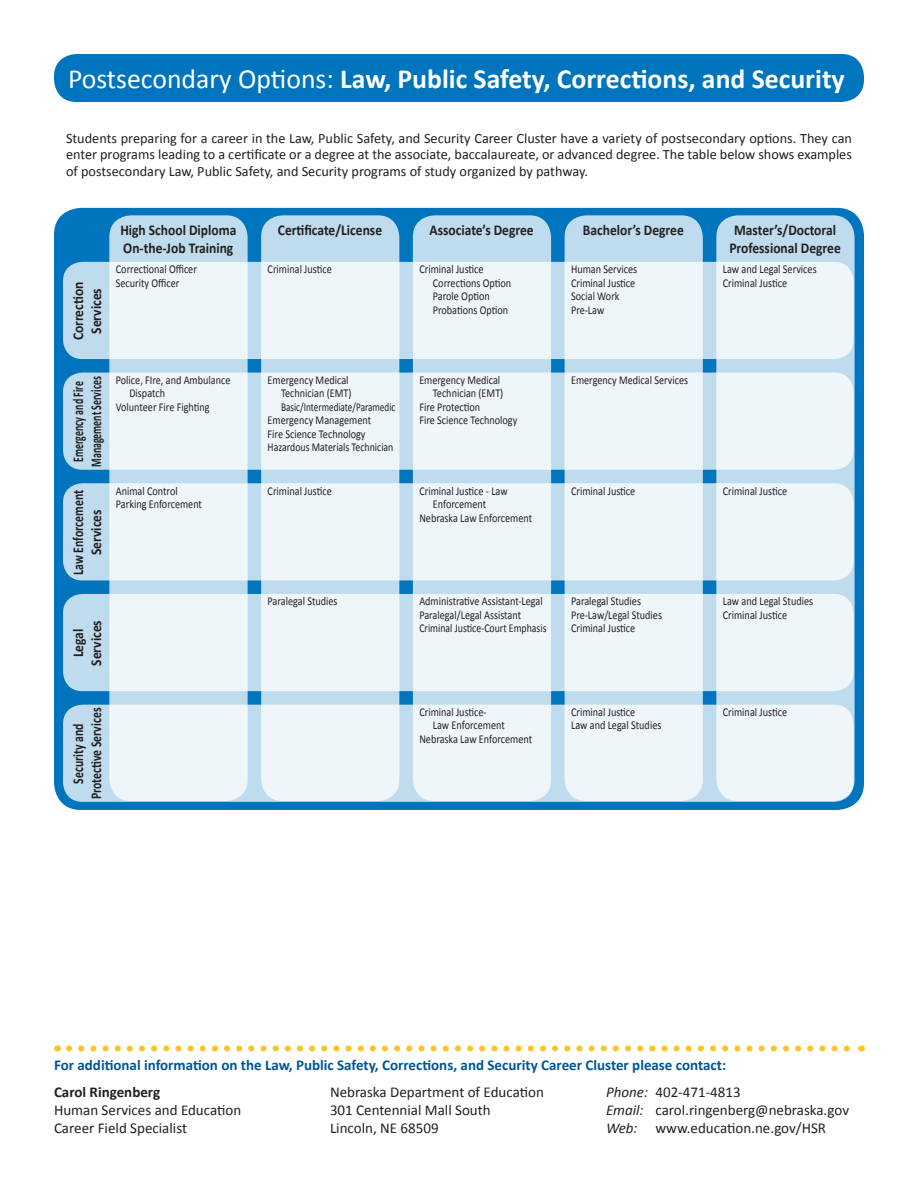
<style>
.page{position:relative;width:918px;height:1188px;background:#fff}
.page>*{position:absolute;margin:0;border:0;box-sizing:border-box;transform-origin:0 0}
.t1{font:700 27.75px "Calibri";color:#fff}
.Body{font:15px "Calibri";color:#231f20}
.Body-2{font:700 15px "Calibri";color:#231f20;scale:.9 1}
.Body-3{font:700 15px "Calibri";color:#005595}
.Body-4{font:700 15px/18px "Calibri";color:#231f20;text-align:center;scale:.66 1}
.Body-5{font:700 15px "Calibri";color:#231f20;scale:.78 1}
.Body-6{font:700 15px/18px "Calibri";color:#231f20;text-align:center;scale:.79 1}
.Body-7{font:700 15px "Calibri";color:#231f20}
.Body-8{font:14.25px/16.5px "Calibri";color:#231f20;text-align:justify}
.Chart_Text{font:12px "Calibri";color:#231f20;scale:.85 1}
.Chart_Text-2{font:12px "Calibri";color:#231f20;scale:.82 1}
.Chart_Text-3{font:12px "Calibri";color:#231f20;scale:.77 1}
.s1{font-weight:400}
.s2{font-style:italic}
</style>
<div class="page">
<div style="left:54px;top:54px;width:810px;height:48px;background:#0075bd;border-radius:22px"></div>
<div style="left:54px;top:208px;width:810px;height:602px;background:#0075bd;border-radius:27px"></div>
<div style="left:109px;top:215px;width:139px;height:586px;background:#bfdcee;border-radius:22px"></div>
<div style="left:261px;top:215px;width:138px;height:586px;background:#bfdcee;border-radius:22px"></div>
<div style="left:413px;top:215px;width:138px;height:586px;background:#bfdcee;border-radius:22px"></div>
<div style="left:565px;top:215px;width:138px;height:586px;background:#bfdcee;border-radius:22px"></div>
<div style="left:716px;top:215px;width:139px;height:586px;background:#bfdcee;border-radius:22px"></div>
<svg style="left:63px;top:262px;width:791px;height:97px;background:#e8f2f8"></svg>
<svg style="left:63px;top:373px;width:791px;height:97px;background:#e8f2f8"></svg>
<svg style="left:63px;top:483px;width:791px;height:97px;background:#e8f2f8"></svg>
<svg style="left:63px;top:594px;width:791px;height:97px;background:#e8f2f8"></svg>
<svg style="left:63px;top:705px;width:791px;height:97px;background:#e7f2f8"></svg>
<svg style="left:69px;top:1046px;width:781px;height:6px"></svg>
<p class="t1" style="left:68px;top:61px;width:778px"><span class="s1">Postsecondary Options:</span> Law, Public Safety, Corrections, and Security</p>
<p class="Body-8" style="left:66px;top:130px;width:787px">Students preparing for a career in the Law, Public Safety, and Security Career Cluster have a variety of postsecondary options. They can enter programs leading to a certificate or a degree at the associate, baccalaureate, or advanced degree. The table below shows examples of postsecondary Law, Public Safety, and Security programs of study organized by pathway.</p>
<p class="Body-2" style="left:69px;top:340px;width:67px;rotate:-90deg">Correction</p>
<p class="Body-2" style="left:87px;top:334px;width:52px;rotate:-90deg">Services</p>
<p class="Body-2" style="left:120px;top:221px;width:130px">High School Diploma</p>
<p class="Body-2" style="left:123px;top:239px;width:124px">On-the-Job Training</p>
<p class="Chart_Text" style="left:116px;top:262px;width:97px">Correctional Officer</p>
<p class="Chart_Text" style="left:116px;top:275px;width:76px">Security Officer</p>
<p class="Body-4" style="left:69px;top:467px;width:139px;rotate:-90deg">Emergency and Fire<br>Management Services</p>
<p class="Body-6" style="left:69px;top:575px;width:109px;rotate:-90deg">Law Enforcement<br>Services</p>
<p class="Chart_Text" style="left:116px;top:372px;width:136px">Police, FIre, and Ambulance</p>
<p class="Chart_Text" style="left:129px;top:386px;width:44px">Dispatch</p>
<p class="Chart_Text" style="left:116px;top:399px;width:112px">Volunteer Fire Fighting</p>
<p class="Chart_Text" style="left:116px;top:483px;width:74px">Animal Control</p>
<p class="Chart_Text" style="left:116px;top:496px;width:103px">Parking Enforcement</p>
<p class="Body-2" style="left:69px;top:657px;width:33px;rotate:-90deg">Legal</p>
<p class="Body-2" style="left:87px;top:666px;width:52px;rotate:-90deg">Services</p>
<p class="Body-5" style="left:87px;top:799px;width:119px;rotate:-90deg">Protective Services</p>
<p class="Body-5" style="left:69px;top:784px;width:79px;rotate:-90deg">Security and</p>
<p class="Body-2" style="left:278px;top:221px;width:117px">Certificate/License</p>
<p class="Body-2" style="left:430px;top:221px;width:117px">Associate’s Degree</p>
<p class="Body-2" style="left:583px;top:221px;width:114px">Bachelor’s Degree</p>
<p class="Body-2" style="left:734px;top:221px;width:115px">Master’s/Doctoral</p>
<p class="Body-2" style="left:729px;top:239px;width:125px">Professional Degree</p>
<p class="Chart_Text" style="left:268px;top:262px;width:77px">Criminal Justice</p>
<p class="Chart_Text" style="left:419px;top:262px;width:77px">Criminal Justice</p>
<p class="Chart_Text" style="left:433px;top:275px;width:94px">Corrections Option</p>
<p class="Chart_Text" style="left:433px;top:289px;width:68px">Parole Option</p>
<p class="Chart_Text" style="left:433px;top:302px;width:90px">Probations Option</p>
<p class="Chart_Text" style="left:571px;top:262px;width:79px">Human Services</p>
<p class="Chart_Text" style="left:571px;top:275px;width:77px">Criminal Justice</p>
<p class="Chart_Text" style="left:571px;top:289px;width:59px">Social Work</p>
<p class="Chart_Text" style="left:571px;top:302px;width:41px">Pre-Law</p>
<p class="Chart_Text" style="left:723px;top:262px;width:112px">Law and Legal Services</p>
<p class="Chart_Text" style="left:723px;top:275px;width:77px">Criminal Justice</p>
<p class="Chart_Text" style="left:268px;top:372px;width:97px">Emergency Medical</p>
<p class="Chart_Text" style="left:281px;top:386px;width:84px">Technician (EMT)</p>
<p class="Chart_Text-3" style="left:281px;top:399px;width:150px">Basic/Intermediate/Paramedic</p>
<p class="Chart_Text" style="left:268px;top:413px;width:123px">Emergency Management</p>
<p class="Chart_Text" style="left:268px;top:426px;width:117px">Fire Science Technology</p>
<p class="Chart_Text-2" style="left:268px;top:440px;width:155px">Hazardous Materials Technician</p>
<p class="Chart_Text" style="left:268px;top:483px;width:77px">Criminal Justice</p>
<p class="Chart_Text" style="left:419px;top:372px;width:97px">Emergency Medical</p>
<p class="Chart_Text" style="left:433px;top:386px;width:84px">Technician (EMT)</p>
<p class="Chart_Text" style="left:419px;top:399px;width:73px">Fire Protection</p>
<p class="Chart_Text" style="left:419px;top:413px;width:117px">Fire Science Technology</p>
<p class="Chart_Text" style="left:419px;top:483px;width:105px">Criminal Justice - Law</p>
<p class="Chart_Text" style="left:433px;top:496px;width:64px">Enforcement</p>
<p class="Chart_Text" style="left:419px;top:510px;width:134px">Nebraska Law Enforcement</p>
<p class="Chart_Text" style="left:571px;top:372px;width:139px">Emergency Medical Services</p>
<p class="Chart_Text" style="left:571px;top:483px;width:77px">Criminal Justice</p>
<p class="Chart_Text" style="left:723px;top:483px;width:77px">Criminal Justice</p>
<p class="Chart_Text" style="left:268px;top:594px;width:84px">Paralegal Studies</p>
<p class="Chart_Text" style="left:419px;top:594px;width:147px">Administrative Assistant-Legal</p>
<p class="Chart_Text" style="left:419px;top:607px;width:121px">Paralegal/Legal Assistant</p>
<p class="Chart_Text-2" style="left:419px;top:621px;width:157px">Criminal Justice-Court Emphasis</p>
<p class="Chart_Text" style="left:571px;top:594px;width:84px">Paralegal Studies</p>
<p class="Chart_Text" style="left:571px;top:607px;width:108px">Pre-Law/Legal Studies</p>
<p class="Chart_Text" style="left:571px;top:621px;width:77px">Criminal Justice</p>
<p class="Chart_Text" style="left:723px;top:594px;width:108px">Law and Legal Studies</p>
<p class="Chart_Text" style="left:723px;top:607px;width:77px">Criminal Justice</p>
<p class="Chart_Text" style="left:419px;top:704px;width:81px">Criminal Justice-</p>
<p class="Chart_Text" style="left:433px;top:718px;width:86px">Law Enforcement</p>
<p class="Chart_Text" style="left:419px;top:731px;width:134px">Nebraska Law Enforcement</p>
<p class="Chart_Text" style="left:571px;top:704px;width:77px">Criminal Justice</p>
<p class="Chart_Text" style="left:571px;top:718px;width:108px">Law and Legal Studies</p>
<p class="Chart_Text" style="left:723px;top:704px;width:77px">Criminal Justice</p>
<p class="Body-3" style="left:54px;top:1056px;width:674px">For additional information on the Law, Public Safety, Corrections, and Security Career Cluster please contact:</p>
<p class="Body-7" style="left:54px;top:1082px;width:108px">Carol Ringenberg</p>
<p class="Body" style="left:54px;top:1100px;width:189px">Human Services and Education</p>
<p class="Body" style="left:54px;top:1118px;width:135px">Career Field Specialist</p>
<p class="Body" style="left:330px;top:1082px;width:215px">Nebraska Department of Education</p>
<p class="Body" style="left:330px;top:1100px;width:162px">301 Centennial Mall South</p>
<p class="Body" style="left:330px;top:1118px;width:110px">Lincoln, NE 68509</p>
<p class="Body" style="left:606px;top:1082px;width:136px"><span class="s2">Phone:</span> 402-471-4813</p>
<p class="Body" style="left:606px;top:1100px;width:245px"><span class="s2">Email:</span> carol.ringenberg@nebraska.gov</p>
<p class="Body" style="left:606px;top:1118px;width:222px"><span class="s2">Web:</span> www.education.ne.gov/HSR</p>
</div>
